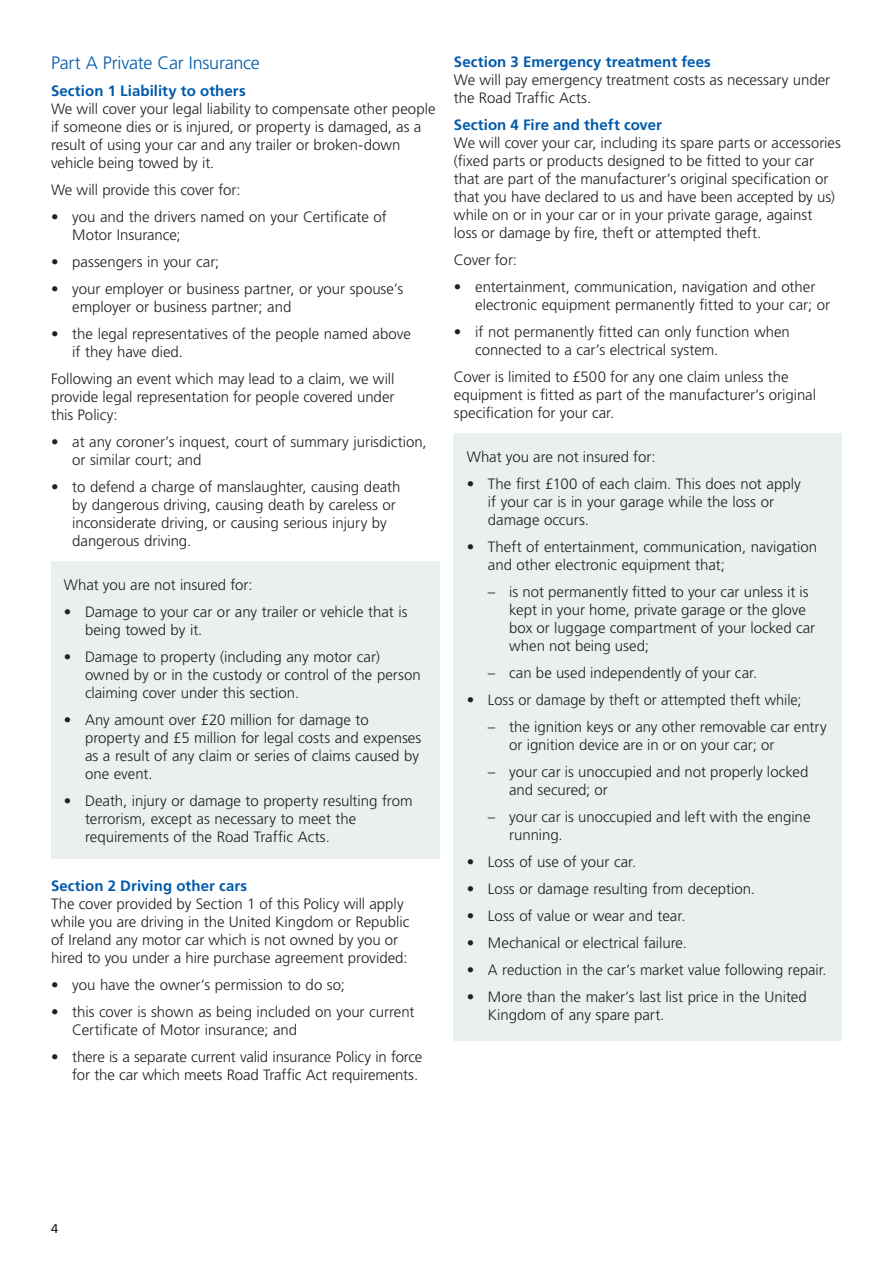
<style>
.page{position:relative;width:893px;height:1263px;background:#fff}
.page>*{position:absolute;margin:0;border:0;box-sizing:border-box;transform-origin:0 0}
.t1{font:300 18px "Frutiger LT Std";letter-spacing:-.015em;color:#015aaa}
.t2{font:300 15px/18px "Frutiger LT Std";color:#231f20}
.t3{font:700 15px "Frutiger LT Std";letter-spacing:.005em;color:#015aaa}
.t4{font:12.75px "Frutiger LT Std";color:#231f20}
</style>
<div class="page">
<div style="left:51px;top:562px;width:388px;height:297px;background:#eaf0f0"></div>
<div style="left:454px;top:433px;width:388px;height:608px;background:#eaf0f0"></div>
<p class="t1" style="left:51px;top:52px;width:210px">Part A Private Car Insurance</p>
<p class="t3" style="left:51px;top:82px;width:196px">Section 1 Liability to others</p>
<p class="t2" style="left:51px;top:100px;width:386px">We will cover your legal liability to compensate other people if someone dies or is injured, or property is damaged, as a result of using your car and any trailer or broken-down vehicle being towed by it.</p>
<p class="t2" style="left:51px;top:181px;width:191px">We will provide this cover for:</p>
<p class="t2" style="left:72px;top:208px;width:316px;text-indent:-21px">• you and the drivers named on your Certificate of<br>Motor Insurance;</p>
<p class="t2" style="left:51px;top:253px;width:170px">• passengers in your car;</p>
<p class="t2" style="left:72px;top:280px;width:333px;text-indent:-21px">• your employer or business partner, or your spouse’s employer or business partner; and</p>
<p class="t2" style="left:72px;top:325px;width:340px;text-indent:-21px">• the legal representatives of the people named above if they have died.</p>
<p class="t2" style="left:51px;top:370px;width:345px;text-align:justify">Following an event which may lead to a claim, we will provide legal representation for people covered under this Policy:</p>
<p class="t2" style="left:72px;top:433px;width:356px;text-indent:-21px">• at any coroner’s inquest, court of summary jurisdiction, or similar court; and</p>
<p class="t2" style="left:72px;top:478px;width:330px;text-indent:-21px">• to defend a charge of manslaughter, causing death by dangerous driving, causing death by careless or inconsiderate driving, or causing serious injury by dangerous driving.</p>
<p class="t2" style="left:64px;top:576px;width:190px">What you are not insured for:</p>
<p class="t2" style="left:85px;top:603px;width:324px;text-indent:-21px">• Damage to your car or any trailer or vehicle that is being towed by it.</p>
<p class="t2" style="left:85px;top:648px;width:337px;text-indent:-21px">• Damage to property (including any motor car) owned by or in the custody or control of the person claiming cover under this section.</p>
<p class="t2" style="left:85px;top:711px;width:338px;text-indent:-21px">• Any amount over £20 million for damage to property and £5 million for legal costs and expenses as a result of any claim or series of claims caused by one event.</p>
<p class="t2" style="left:85px;top:792px;width:329px;text-indent:-21px">• Death, injury or damage to property resulting from terrorism, except as necessary to meet the requirements of the Road Traffic Acts.</p>
<p class="t3" style="left:51px;top:876px;width:198px">Section 2 Driving other cars</p>
<p class="t2" style="left:51px;top:894px;width:360px">The cover provided by Section 1 of this Policy will apply while you are driving in the United Kingdom or Republic of Ireland any motor car which is not owned by you or hired to you under a hire purchase agreement provided:</p>
<p class="t2" style="left:51px;top:975px;width:295px">• you have the owner’s permission to do so;</p>
<p class="t2" style="left:72px;top:1002px;width:344px;text-indent:-21px">• this cover is shown as being included on your current<br>Certificate of Motor insurance; and</p>
<p class="t2" style="left:51px;top:1047px;width:373px;text-align:right">• there is a separate current valid insurance Policy in force for the car which meets Road Traffic Act requirements.</p>
<p class="t3" style="left:454px;top:52px;width:259px">Section 3 Emergency treatment fees</p>
<p class="t2" style="left:454px;top:71px;width:378px">We will pay emergency treatment costs as necessary under the Road Traffic Acts.</p>
<p class="t3" style="left:454px;top:115px;width:210px">Section 4 Fire and theft cover</p>
<p class="t2" style="left:454px;top:134px;width:388px">We will cover your car, including its spare parts or accessories (fixed parts or products designed to be fitted to your car that are part of the manufacturer’s original specification or that you have declared to us and have been accepted by us) while on or in your car or in your private garage, against<br>loss or damage by fire, theft or attempted theft.</p>
<p class="t2" style="left:454px;top:251px;width:65px">Cover for:</p>
<p class="t2" style="left:475px;top:278px;width:357px;text-indent:-21px">• entertainment, communication, navigation and other electronic equipment permanently fitted to your car; or</p>
<p class="t2" style="left:475px;top:323px;width:316px;text-indent:-21px">• if not permanently fitted can only function when connected to a car’s electrical system.</p>
<p class="t2" style="left:454px;top:368px;width:364px">Cover is limited to £500 for any one claim unless the equipment is fitted as part of the manufacturer’s original specification for your car.</p>
<p class="t2" style="left:467px;top:448px;width:190px">What you are not insured for:</p>
<p class="t2" style="left:488px;top:475px;width:314px;text-indent:-21px">• The first £100 of each claim. This does not apply if your car is in your garage while the loss or damage occurs.</p>
<p class="t2" style="left:488px;top:538px;width:331px;text-indent:-21px">• Theft of entertainment, communication, navigation and other electronic equipment that;</p>
<p class="t2" style="left:509px;top:583px;width:307px;text-indent:-21px">– is not permanently fitted to your car unless it is kept in your home, private garage or the glove box or luggage compartment of your locked car when not being used;</p>
<p class="t2" style="left:488px;top:664px;width:271px">– can be used independently of your car.</p>
<p class="t2" style="left:467px;top:691px;width:336px">• Loss or damage by theft or attempted theft while;</p>
<p class="t2" style="left:509px;top:718px;width:319px;text-indent:-21px">– the ignition keys or any other removable car entry or ignition device are in or on your car; or</p>
<p class="t2" style="left:509px;top:763px;width:301px;text-indent:-21px">– your car is unoccupied and not properly locked and secured; or</p>
<p class="t2" style="left:509px;top:808px;width:303px;text-indent:-21px">– your car is unoccupied and left with the engine running.</p>
<p class="t2" style="left:467px;top:853px;width:171px">• Loss of use of your car.</p>
<p class="t2" style="left:467px;top:880px;width:290px">• Loss or damage resulting from deception.</p>
<p class="t2" style="left:467px;top:907px;width:220px">• Loss of value or wear and tear.</p>
<p class="t2" style="left:467px;top:934px;width:222px">• Mechanical or electrical failure.</p>
<p class="t2" style="left:467px;top:961px;width:362px">• A reduction in the car’s market value following repair.</p>
<p class="t2" style="left:488px;top:988px;width:320px;text-indent:-21px">• More than the maker’s last list price in the United<br>Kingdom of any spare part.</p>
<p class="t4" style="left:51px;top:1221px;width:9px">4</p>
</div>
